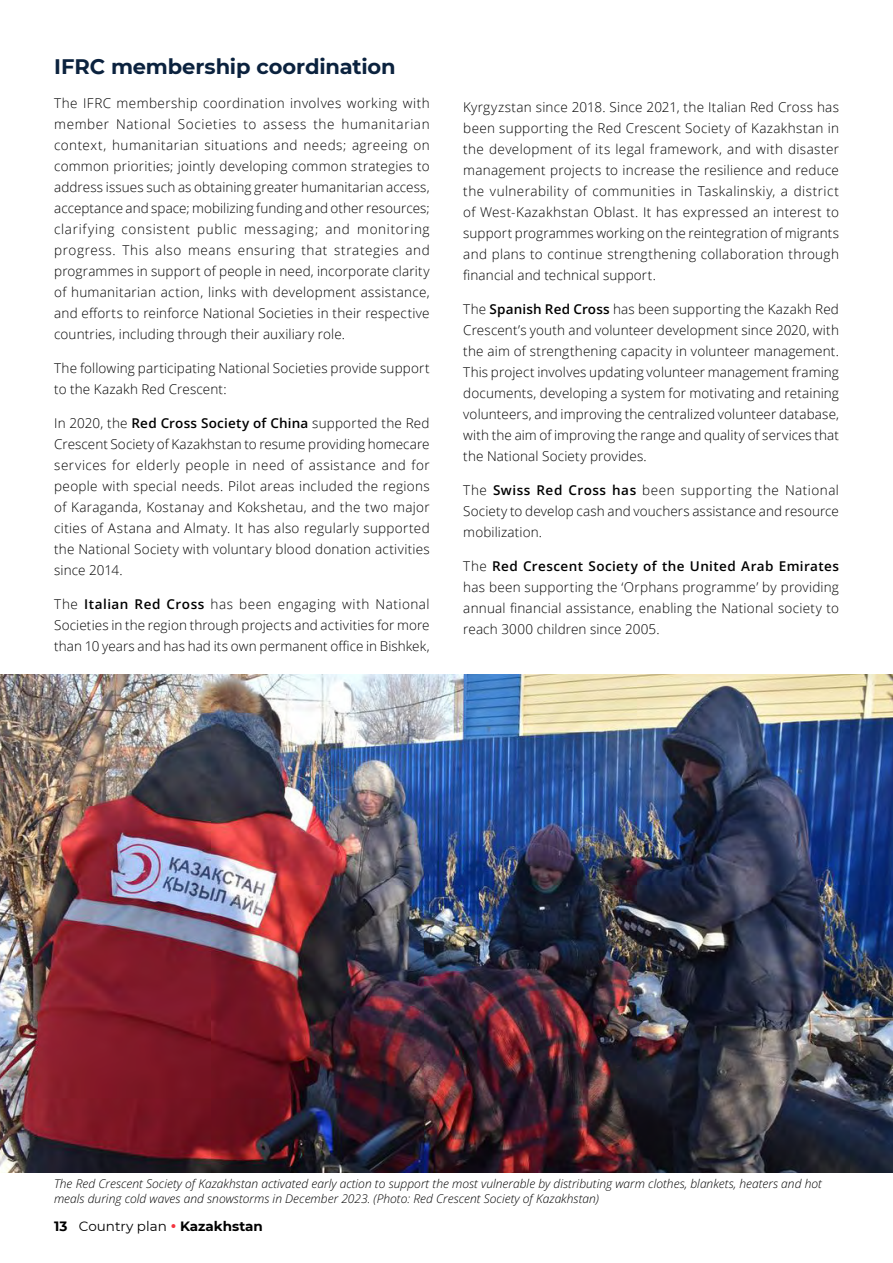
<style>
.page{position:relative;width:893px;height:1263px;background:#fff}
.page>*{position:absolute;margin:0;border:0;box-sizing:border-box;transform-origin:0 0}
.t1{font:700 21px "Montserrat";letter-spacing:-.005em;color:#0b223e}
.t2{font:300 13.5px/21px "Open Sans";letter-spacing:.01em;color:#000;text-align:justify}
.t3{font:700 13.5px "Montserrat";color:#000}
.t4{font:italic 300 12px/15px "Open Sans";color:#000}
.s1{font-weight:600}
.s2{font-weight:400}
.s3{color:#f33540}
</style>
<div class="page">
<img style="left:0;top:674px;width:893px;height:498px">
<h1 class="t1" style="left:54px;top:52px;width:343px">IFRC membership coordination</h1>
<p class="t2" style="left:54px;top:92px;width:377px">The IFRC membership coordination involves working with member National Societies to assess the humanitarian context, humanitarian situations and needs; agreeing on common priorities; jointly developing common strategies to address issues such as obtaining greater humanitarian access, acceptance and space; mobilizing funding and other resources; clarifying consistent public messaging; and monitoring progress. This also means ensuring that strategies and programmes in support of people in need, incorporate clarity of humanitarian action, links with development assistance, and efforts to reinforce National Societies in their respective countries, including through their auxiliary role.</p>
<p class="t2" style="left:54px;top:357px;width:377px">The following participating National Societies provide support to the Kazakh Red Crescent:</p>
<p class="t2" style="left:54px;top:412px;width:377px">In 2020, the <span class="s1">Red Cross Society of China</span> supported the Red Crescent Society of Kazakhstan to resume providing homecare services for elderly people in need of assistance and for people with special needs. Pilot areas included the regions of Karaganda, Kostanay and Kokshetau, and the two major cities of Astana and Almaty. It has also regularly supported the National Society with voluntary blood donation activities since 2014.</p>
<p class="t2" style="left:54px;top:593px;width:377px">The <span class="s1">Italian Red Cross</span> has been engaging with National Societies in the region through projects and activities for more than 10 years and has had its own permanent office in Bishkek,</p>
<p class="t2" style="left:463px;top:97px;width:377px">Kyrgyzstan since 2018. Since 2021, the Italian Red Cross has been supporting the Red Crescent Society of Kazakhstan in the development of its legal framework, and with disaster management projects to increase the resilience and reduce the vulnerability of communities in Taskalinskiy, a district of West-Kazakhstan Oblast. It has expressed an interest to support programmes working on the reintegration of migrants and plans to continue strengthening collaboration through financial and technical support.</p>
<p class="t2" style="left:463px;top:298px;width:377px">The <span class="s1">Spanish Red Cross</span> has been supporting the Kazakh Red Crescent’s youth and volunteer development since 2020, with the aim of strengthening capacity in volunteer management.<br>This project involves updating volunteer management framing documents, developing a system for motivating and retaining volunteers, and improving the centralized volunteer database, with the aim of improving the range and quality of services that the National Society provides.</p>
<p class="t2" style="left:463px;top:479px;width:377px">The <span class="s1">Swiss Red Cross has</span> been supporting the National Society to develop cash and vouchers assistance and resource mobilization.</p>
<p class="t2" style="left:463px;top:555px;width:377px">The <span class="s1">Red Crescent Society of the United Arab Emirates </span>has been supporting the ‘Orphans programme’ by providing annual financial assistance, enabling the National society to reach 3000 children since 2005.</p>
<p class="t4" style="left:54px;top:1175px;width:769px">The Red Crescent Society of Kazakhstan activated early action to support the most vulnerable by distributing warm clothes, blankets, heaters and hot meals during cold waves and snowstorms in December 2023. (Photo: Red Crescent Society of Kazakhstan)</p>
<p class="t3" style="left:54px;top:1217px;width:210px">13 <span class="s2">Country plan</span> <span class="s3">•</span> Kazakhstan</p>
</div>
